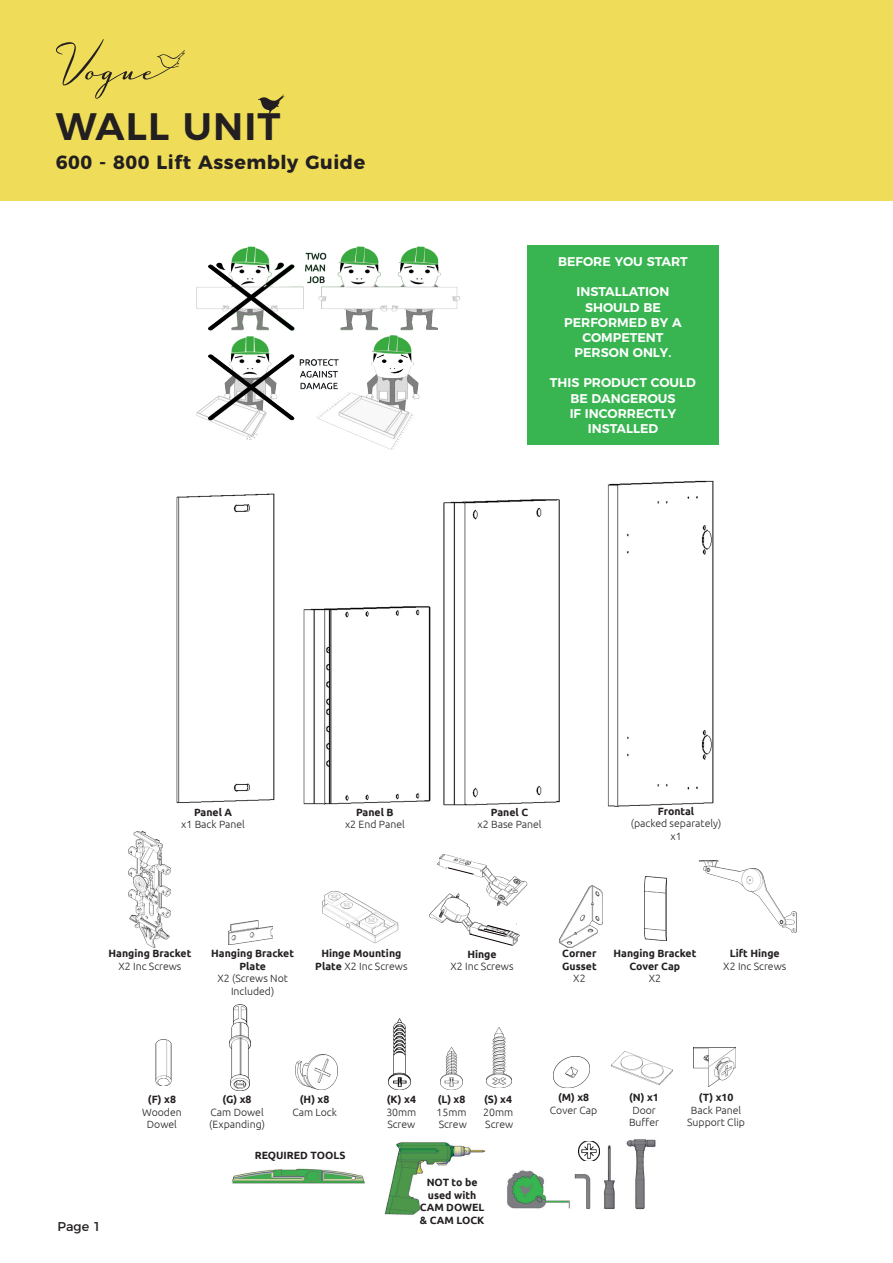
<style>
.page{position:relative;width:893px;height:1263px;background:#fff}
.page>*{position:absolute;margin:0;border:0;box-sizing:border-box;transform-origin:0 0}
.t1{font:600 38.25px "Montserrat";letter-spacing:.03em;color:#231f20}
.t2{font:700 19.05px "Montserrat";letter-spacing:.03em;color:#231f20}
.t3{font:12.75px "Montserrat";color:#231f20}
.t4{font:600 12.6px "Montserrat";color:#fff}
.t5{font:300 10.5px/12.6px "Ubuntu";color:#231f20;text-align:center}
.t6{font:700 10.5px/12.6px "Ubuntu";color:#231f20;text-align:center}
.s1{font-weight:700}
.s2{font-weight:300}
</style>
<div class="page">
<div style="left:0;top:0;width:893px;height:201px;background:#efdd59"></div>
<svg style="left:257px;top:94px;width:28px;height:19px"></svg>
<svg style="left:56px;top:39px;width:129px;height:60px"></svg>
<img style="left:232px;top:1139px;width:424px;height:76px">
<img style="left:176px;top:480px;width:538px;height:327px">
<img style="left:129px;top:832px;width:42px;height:115px">
<img style="left:228px;top:921px;width:44px;height:23px">
<img style="left:559px;top:885px;width:44px;height:62px">
<img style="left:644px;top:876px;width:23px;height:65px">
<img style="left:700px;top:861px;width:96px;height:72px">
<img style="left:155px;top:1039px;width:17px;height:47px">
<img style="left:229px;top:1005px;width:21px;height:85px">
<img style="left:295px;top:1054px;width:42px;height:35px">
<img style="left:388px;top:1018px;width:23px;height:71px">
<img style="left:441px;top:1048px;width:22px;height:41px">
<img style="left:487px;top:1027px;width:24px;height:60px">
<img style="left:553px;top:1056px;width:37px;height:31px">
<img style="left:611px;top:1051px;width:62px;height:33px">
<img style="left:694px;top:1048px;width:42px;height:38px">
<img style="left:579px;top:1141px;width:21px;height:20px">
<img style="left:322px;top:891px;width:77px;height:53px">
<img style="left:429px;top:863px;width:99px;height:74px">
<svg style="left:437px;top:854px;width:44px;height:32px"></svg>
<svg style="left:469px;top:908px;width:50px;height:38px"></svg>
<img style="left:196px;top:246px;width:264px;height:204px">
<div style="left:527px;top:245px;width:192px;height:33px;background:#38b551"></div>
<div style="left:527px;top:276px;width:192px;height:32px;background:#38b551"></div>
<div style="left:527px;top:306px;width:192px;height:32px;background:#38b551"></div>
<div style="left:527px;top:336px;width:192px;height:33px;background:#38b551"></div>
<div style="left:527px;top:367px;width:192px;height:32px;background:#38b551"></div>
<div style="left:527px;top:397px;width:192px;height:32px;background:#38b551"></div>
<div style="left:527px;top:412px;width:192px;height:33px;background:#38b551"></div>
<h1 class="t1" style="left:56px;top:95px;width:226px">WALL UNIT</h1>
<h2 class="t2" style="left:56px;top:146px;width:311px">600 - 800 Lift Assembly Guide</h2>
<p class="t4" style="left:558px;top:251px;width:131px">BEFORE YOU START</p>
<p class="t4" style="left:577px;top:282px;width:94px">INSTALLATION</p>
<p class="t4" style="left:585px;top:297px;width:77px">SHOULD BE</p>
<p class="t4" style="left:564px;top:312px;width:119px">PERFORMED BY A</p>
<p class="t4" style="left:582px;top:327px;width:83px">COMPETENT</p>
<p class="t4" style="left:575px;top:342px;width:98px">PERSON ONLY.</p>
<p class="t4" style="left:550px;top:373px;width:147px">THIS PRODUCT COULD</p>
<p class="t4" style="left:570px;top:388px;width:107px">BE DANGEROUS</p>
<p class="t4" style="left:570px;top:403px;width:108px">IF INCORRECTLY</p>
<p class="t4" style="left:588px;top:418px;width:72px">INSTALLED</p>
<p class="t6" style="left:194px;top:805px;width:40px">Panel A</p>
<p class="t5" style="left:181px;top:818px;width:65px">x1 Back Panel</p>
<p class="t6" style="left:356px;top:805px;width:39px">Panel B</p>
<p class="t5" style="left:345px;top:818px;width:61px">x2 End Panel</p>
<p class="t6" style="left:491px;top:805px;width:39px">Panel C</p>
<p class="t5" style="left:477px;top:818px;width:66px">x2 Base Panel</p>
<p class="t5" style="left:631px;top:804px;width:92px"><span class="s1">Frontal<br></span>(packed separately)</p>
<p class="t5" style="left:670px;top:830px;width:13px">x1</p>
<p class="t6" style="left:109px;top:947px;width:84px">Hanging Bracket</p>
<p class="t5" style="left:118px;top:959px;width:65px">X2 Inc Screws</p>
<p class="t6" style="left:211px;top:947px;width:84px">Hanging Bracket<br>Plate</p>
<p class="t5" style="left:217px;top:972px;width:72px">X2 (Screws Not<br>Included)</p>
<p class="t6" style="left:315px;top:947px;width:94px">Hinge Mounting<br>Plate <span class="s2">X2 Inc Screws</span></p>
<p class="t6" style="left:467px;top:948px;width:31px">Hinge</p>
<p class="t5" style="left:450px;top:960px;width:65px">X2 Inc Screws</p>
<p class="t6" style="left:562px;top:947px;width:36px;text-align:left">Corner<br>Gusset</p>
<p class="t5" style="left:573px;top:972px;width:14px">X2</p>
<p class="t6" style="left:613px;top:947px;width:84px">Hanging Bracket<br>Cover Cap</p>
<p class="t5" style="left:649px;top:972px;width:14px">X2</p>
<p class="t6" style="left:730px;top:947px;width:51px">Lift Hinge</p>
<p class="t5" style="left:723px;top:959px;width:65px">X2 Inc Screws</p>
<p class="t3" style="left:57px;top:1216px;width:45px">Page 1</p>
<p class="t6" style="left:148px;top:1093px;width:30px">(F) x8</p>
<p class="t5" style="left:142px;top:1105px;width:41px">Wooden<br>Dowel</p>
<p class="t6" style="left:223px;top:1093px;width:30px">(G) x8</p>
<p class="t5" style="left:210px;top:1105px;width:55px">Cam Dowel</p>
<p class="t5" style="left:209px;top:1118px;width:57px">(Expanding)</p>
<p class="t6" style="left:300px;top:1093px;width:31px">(H) x8</p>
<p class="t5" style="left:292px;top:1105px;width:46px">Cam Lock</p>
<p class="t6" style="left:255px;top:1149px;width:92px">REQUIRED TOOLS</p>
<p class="t6" style="left:387px;top:1093px;width:31px">(K) x4</p>
<p class="t5" style="left:386px;top:1105px;width:31px">30mm</p>
<p class="t5" style="left:387px;top:1118px;width:30px">Screw</p>
<p class="t6" style="left:438px;top:1093px;width:29px">(L) x8</p>
<p class="t5" style="left:437px;top:1105px;width:31px">15mm</p>
<p class="t5" style="left:439px;top:1118px;width:30px">Screw</p>
<p class="t6" style="left:484px;top:1093px;width:29px">(S) x4</p>
<p class="t5" style="left:483px;top:1105px;width:31px">20mm</p>
<p class="t5" style="left:485px;top:1118px;width:30px">Screw</p>
<p class="t6" style="left:558px;top:1091px;width:33px">(M) x8</p>
<p class="t5" style="left:550px;top:1103px;width:49px">Cover Cap</p>
<p class="t6" style="left:629px;top:1091px;width:31px">(N) x1</p>
<p class="t5" style="left:632px;top:1103px;width:25px">Door</p>
<p class="t5" style="left:629px;top:1116px;width:32px">Buffer</p>
<p class="t6" style="left:699px;top:1091px;width:36px">(T) x10</p>
<p class="t5" style="left:687px;top:1103px;width:59px">Back Panel<br>Support Clip</p>
<p class="t6" style="left:420px;top:1176px;width:66px">NOT to be used with<br>CAM DOWEL &amp; CAM LOCK</p>
</div>
